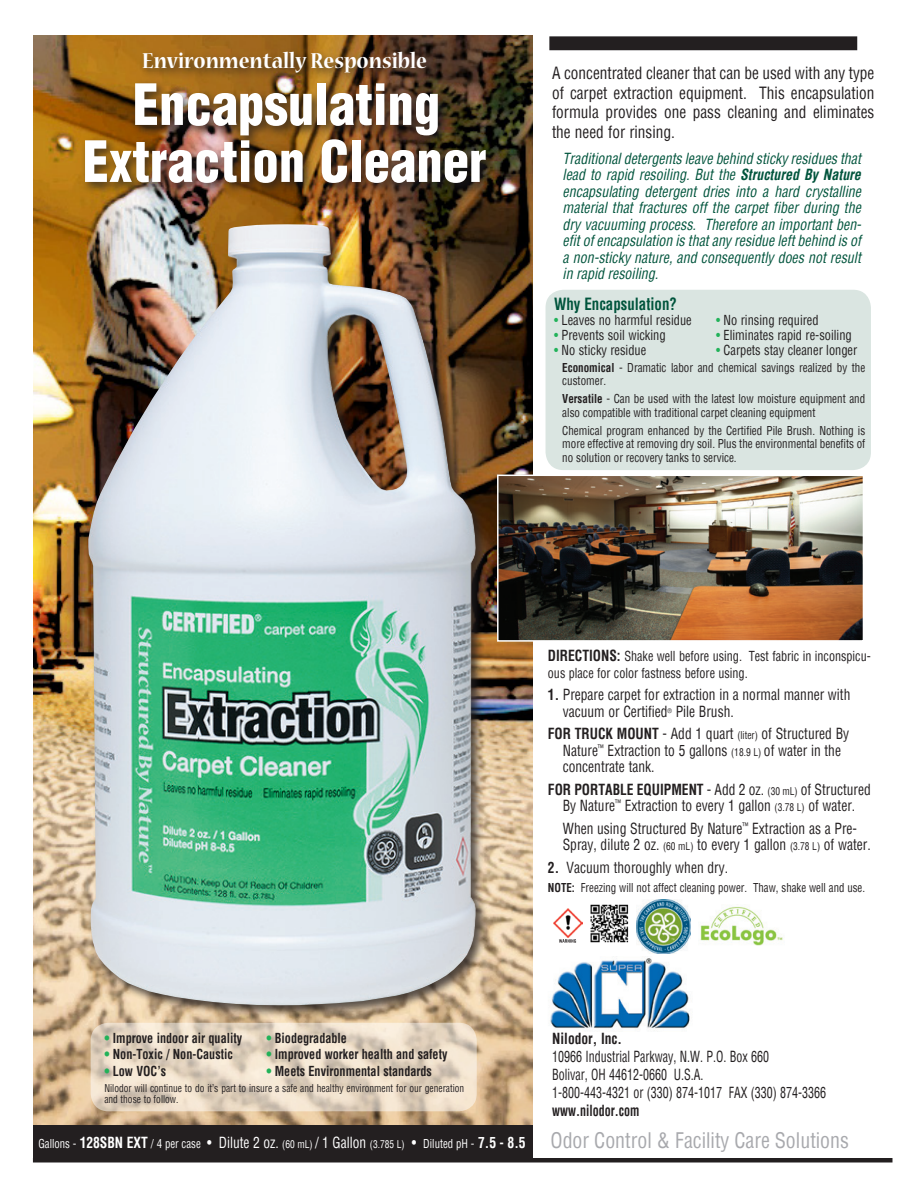
<style>
.page{position:relative;width:918px;height:1188px;background:#fff}
.page>*{position:absolute;margin:0;border:0;box-sizing:border-box;transform-origin:0 0}
.t1{font:900 condensed 55.5px/57px "Helvetica";color:#fff;text-align:center;scale:.95 1}
.t2{font:700 24px "Nueva Std";color:#fff;scale:.9 1}
.t3{font:condensed 21px "Helvetica";color:#a8a9ad;scale:.95 1}
.t4{font:condensed 16.5px/19.5px "Helvetica";color:#231f20;text-align:justify;scale:.93 1}
.t5{font:700 condensed 16.5px "Helvetica";color:#00543c;scale:.9 1}
.t6{font:condensed 15px/16.5px "Helvetica";color:#231f20;scale:.9 1}
.t7{font:italic condensed 15px/16.5px "Helvetica";color:#00543c;text-align:justify;scale:.93 1}
.t8{font:condensed 15px/18px "Helvetica";color:#231f20;scale:.8 1}
.t9{font:700 condensed 15px "Helvetica";color:#231f20;scale:.8 1}
.t10{font:700 condensed 15px "Helvetica";color:#231f20;scale:.9 1}
.t11{font:condensed 13.5px "Helvetica";color:#231f20;scale:.92 1}
.t12{font:700 condensed 13.5px "Helvetica";color:#231f20;scale:.9 1}
.t13{font:condensed 13.5px/16.5px "Helvetica";color:#231f20;scale:.9 1}
.t14{font:condensed 12px/13.5px "Helvetica";color:#231f20;scale:.92 1}
.t15{font:condensed 12px "Helvetica";color:#231f20;scale:.9 1}
.t16{font:condensed 10.5px/10.5px "Helvetica";color:#231f20;scale:.9 1}
.t17{font:condensed 6.15px "Helvetica";color:#231f20;scale:.9 1}
.s1{font-weight:700}
.s2{color:#21b259}
.s3{font-weight:700;font-size:15px}
.s4{font-size:10.5px}
.s5{font-size:12px;color:#fff}
.s6{font-weight:700;font-size:15px;color:#fff}
.s7{font-size:15px;color:#fff}
.s8{font-size:10.5px;color:#fff}
</style>
<div class="page">
<img style="left:33px;top:36px;width:499px;height:1089px">
<img style="left:500px;top:478px;width:361px;height:161px">
<div style="left:497px;top:475px;width:367px;height:167px;border:2px solid #fff"></div>
<div style="left:550px;top:37px;width:306px;height:13px;background:#231f20"></div>
<div style="left:549px;top:36px;width:308px;height:14px;border:2px solid #231f20"></div>
<hr style="left:33px;top:1158px;width:859px;height:4px;background:#231f20">
<div style="left:81px;top:48px;width:417px;height:147px;background:#231f20;opacity:.75"></div>
<img style="left:636px;top:899px;width:54px;height:55px">
<img style="left:700px;top:906px;width:83px;height:39px">
<img style="left:550px;top:958px;width:140px;height:73px">
<div style="left:33px;top:1125px;width:499px;height:35px;background:#231f20"></div>
<div style="left:86px;top:222px;width:403px;height:797px;background:#231f20;opacity:.75"></div>
<img style="left:88px;top:224px;width:388px;height:781px">
<svg style="left:91px;top:1023px;width:386px;height:88px;background:#e5d6c3"></svg>
<div style="left:546px;top:290px;width:325px;height:180px;background:#dae5e1;border-radius:18px"></div>
<img style="left:590px;top:904px;width:39px;height:39px">
<img style="left:553px;top:909px;width:29px;height:28px">
<svg style="left:559px;top:939px;width:17px;height:4px"></svg>
<h2 class="t2" style="left:142px;top:50px;width:318px">Environmentally Responsible</h2>
<h1 class="t1" style="left:83px;top:75px;width:427px">Encapsulating<br>Extraction Cleaner</h1>
<p class="t4" style="left:552px;top:63px;width:348px">A concentrated cleaner that can be used with any type of carpet extraction equipment. This encapsulation formula provides one pass cleaning and eliminates the need for rinsing.</p>
<p class="t7" style="left:563px;top:150px;width:323px">Traditional detergents leave behind sticky residues that lead to rapid resoiling. But the <span class="s1">Structured By Nature </span>encapsulating detergent dries into a hard crystalline material that fractures off the carpet fiber during the dry vacuuming process. Therefore an important ben&shy;efit of encapsulation is that any residue left behind is of a non-sticky nature, and consequently does not result in rapid resoiling.</p>
<p class="t5" style="left:554px;top:293px;width:138px">Why Encapsulation?</p>
<p class="t11" style="left:554px;top:311px;width:151px"><span class="s2">•</span> Leaves no harmful residue</p>
<p class="t11" style="left:716px;top:311px;width:113px"><span class="s2">•</span> No rinsing required</p>
<p class="t11" style="left:554px;top:326px;width:123px"><span class="s2">•</span> Prevents soil wicking</p>
<p class="t11" style="left:716px;top:326px;width:149px"><span class="s2">•</span> Eliminates rapid re-soiling</p>
<p class="t11" style="left:554px;top:341px;width:102px"><span class="s2">•</span> No sticky residue</p>
<p class="t11" style="left:716px;top:341px;width:155px"><span class="s2">•</span> Carpets stay cleaner longer</p>
<p class="t14" style="left:562px;top:360px;width:331px"><span class="s1">Economical</span> - Dramatic labor and chemical savings realized by the customer.</p>
<p class="t14" style="left:562px;top:392px;width:331px"><span class="s1">Versatile</span> - Can be used with the latest low moisture equipment and also compatible with traditional carpet cleaning equipment</p>
<p class="t14" style="left:562px;top:423px;width:331px;text-align:justify">Chemical program enhanced by the Certified Pile Brush. Nothing is more effective at removing dry soil. Plus the environmental benefits of no solution or recovery tanks to service.</p>
<p class="t13" style="left:548px;top:648px;width:360px"><span class="s3">DIRECTIONS:</span> Shake well before using. Test fabric in inconspicu&shy;ous place for color fastness before using.</p>
<p class="t6" style="left:563px;top:686px;width:321px;text-indent:-15px"><span class="s1">1.</span> Prepare carpet for extraction in a normal manner with vacuum or Certified</p>
<p class="t6" style="left:548px;top:700px;width:336px;line-height:22.5px;text-indent:128px">Pile Brush.<br><span class="s1">FOR TRUCK MOUNT</span> - Add 1 quart <span class="s4">(liter)</span> of Structured By</p>
<p class="t6" style="left:563px;top:742px;width:311px">Nature<sup>™</sup> Extraction to 5 gallons <span class="s4">(18.9 L)</span> of water in the concentrate tank.</p>
<p class="t6" style="left:548px;top:781px;width:360px;text-align:center"><span class="s1">FOR PORTABLE EQUIPMENT</span> - Add 2 oz. <span class="s4">(30 mL)</span> of Structured<br>By Nature<sup>™</sup> Extraction to every 1 gallon <span class="s4">(3.78 L)</span> of water.</p>
<p class="t6" style="left:563px;top:820px;width:344px">When using Structured By Nature<sup>™</sup> Extraction as a Pre-<br>Spray, dilute 2 oz. <span class="s4">(60 mL)</span> to every 1 gallon <span class="s4">(3.78 L)</span> of water.</p>
<p class="t6" style="left:548px;top:859px;width:202px"><span class="s1">2.</span> Vacuum thoroughly when dry.</p>
<p class="t15" style="left:548px;top:880px;width:354px"><span class="s1">NOTE:</span> Freezing will not affect cleaning power. Thaw, shake well and use.</p>
<p class="t17" style="left:668px;top:707px;width:6px">®</p>
<p class="t12" style="left:104px;top:1029px;width:155px"><span class="s2">•</span> Improve indoor air quality</p>
<p class="t12" style="left:266px;top:1029px;width:91px"><span class="s2">•</span> Biodegradable</p>
<p class="t12" style="left:104px;top:1046px;width:144px"><span class="s2">•</span> Non-Toxic / Non-Caustic</p>
<p class="t12" style="left:266px;top:1046px;width:203px"><span class="s2">•</span> Improved worker health and safety</p>
<p class="t12" style="left:104px;top:1062px;width:70px"><span class="s2">•</span> Low VOC’s</p>
<p class="t12" style="left:266px;top:1062px;width:186px"><span class="s2">•</span> Meets Environmental standards</p>
<p class="t16" style="left:104px;top:1083px;width:401px">Nilodor will continue to do it’s part to insure a safe and healthy environment for our generation and those to follow.</p>
<p class="t10" style="left:552px;top:1029px;width:79px">Nilodor, Inc.</p>
<p class="t8" style="left:552px;top:1048px;width:344px">10966 Industrial Parkway, N.W. P.O. Box 660<br>Bolivar, OH 44612-0660 U.S.A.<br>1-800-443-4321 or (330) 874-1017 FAX (330) 874-3366</p>
<p class="t9" style="left:552px;top:1101px;width:111px">www.nilodor.com</p>
<h3 class="t3" style="left:38px;top:1127px;width:855px"><span class="s5">Gallons -</span> <span class="s6">128SBN EXT</span> <span class="s5">/ 4 per case</span> <span class="s7">• Dilute 2 oz.</span> <span class="s8">(60 mL)</span> <span class="s7">/ 1 Gallon</span> <span class="s8">(3.785 L)</span> <span class="s7">•</span> <span class="s5">Diluted pH -</span> <span class="s6">7.5 - 8.5</span> Odor Control &amp; Facility Care Solutions</h3>
</div>
